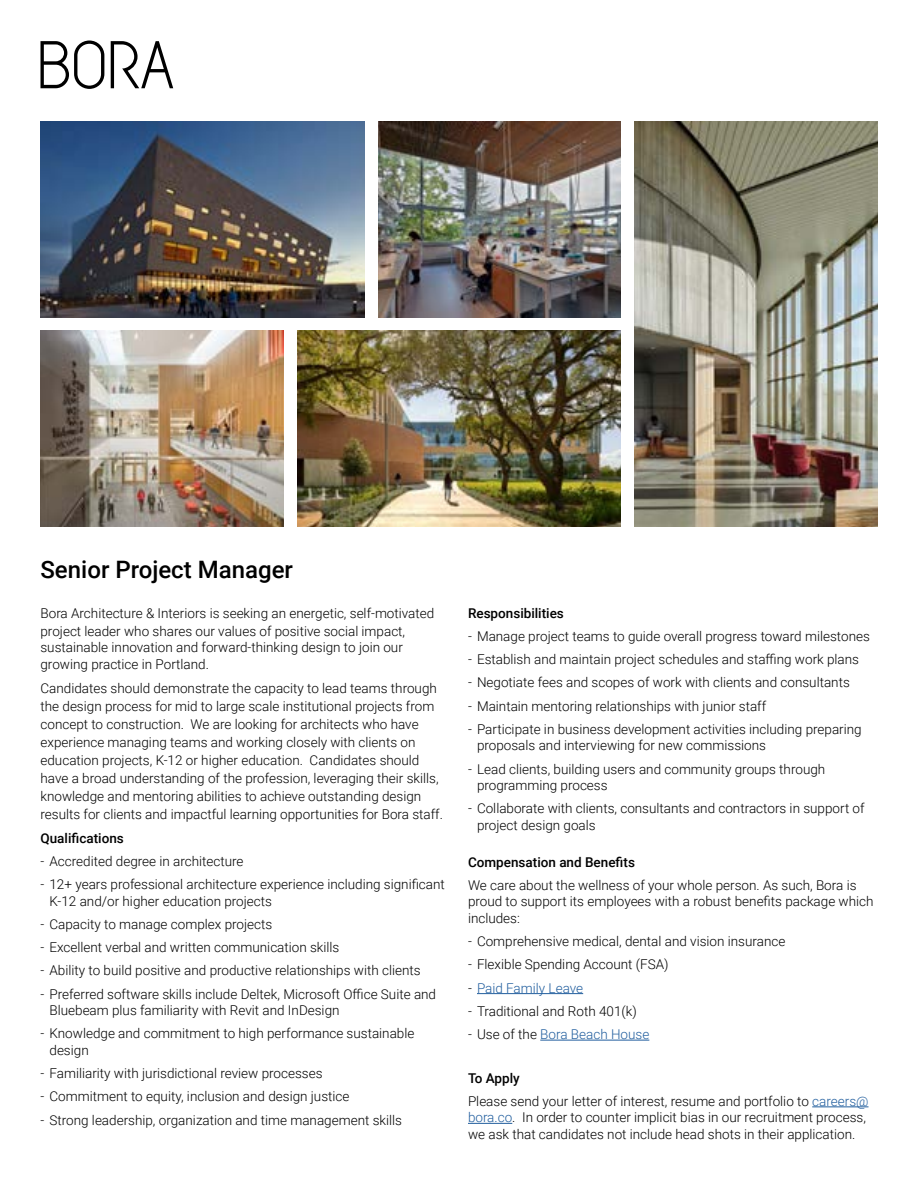
<style>
.page{position:relative;width:918px;height:1188px;background:#fff}
.page>*{position:absolute;margin:0;border:0;box-sizing:border-box;transform-origin:0 0}
.t1{font:500 24px "Roboto";color:#000}
.t2{font:300 13.5px/16.5px "Roboto";color:#000}
.t3{font:500 13.5px "Roboto";color:#000}
.t4{font:300 13.5px "Roboto";color:#215e9e}
.s1{color:#000}
.s2{font-weight:500}
.s3{color:#215e9e}
</style>
<div class="page">
<svg style="left:40px;top:41px;width:64px;height:48px"></svg>
<svg style="left:111px;top:41px;width:62px;height:47px"></svg>
<img style="left:40px;top:122px;width:324px;height:195px">
<img style="left:40px;top:331px;width:244px;height:195px">
<img style="left:378px;top:122px;width:243px;height:195px">
<img style="left:634px;top:122px;width:244px;height:404px">
<img style="left:297px;top:331px;width:324px;height:195px">
<hr style="left:477px;top:993px;width:106px;height:1px;background:#215e9e">
<hr style="left:540px;top:1040px;width:109px;height:1px;background:#215e9e">
<hr style="left:812px;top:1107px;width:57px;height:1px;background:#215e9e">
<hr style="left:468px;top:1123px;width:44px;height:1px;background:#215e9e">
<h1 class="t1" style="left:40px;top:553px;width:254px">Senior Project Manager</h1>
<p class="t2" style="left:40px;top:603px;width:395px;line-height:18px">Bora Architecture &amp; Interiors is seeking an energetic, self-motivated project leader who shares our values of positive social impact,</p>
<p class="t2" style="left:40px;top:639px;width:364px">sustainable innovation and forward-thinking design to join our growing practice in Portland.</p>
<p class="t2" style="left:40px;top:679px;width:404px;line-height:18px">Candidates should demonstrate the capacity to lead teams through the design process for mid to large scale institutional projects from concept to construction. We are looking for architects who have experience managing teams and working closely with clients on education projects, K-12 or higher education. Candidates should have a broad understanding of the profession, leveraging their skills, knowledge and mentoring abilities to achieve outstanding design results for clients and impactful learning opportunities for Bora staff.</p>
<p class="t3" style="left:40px;top:828px;width:85px">Qualifications</p>
<p class="t2" style="left:40px;top:852px;width:205px">- Accredited degree in architecture</p>
<p class="t2" style="left:50px;top:876px;width:397px;text-indent:-9px">- 12+ years professional architecture experience including significant<br>K-12 and/or higher education projects</p>
<p class="t2" style="left:40px;top:915px;width:233px">- Capacity to manage complex projects</p>
<p class="t2" style="left:40px;top:939px;width:300px">- Excellent verbal and written communication skills</p>
<p class="t2" style="left:40px;top:962px;width:382px">- Ability to build positive and productive relationships with clients</p>
<p class="t2" style="left:50px;top:985px;width:388px;text-indent:-9px">- Preferred software skills include Deltek, Microsoft Office Suite and<br>Bluebeam plus familiarity with Revit and InDesign</p>
<p class="t2" style="left:50px;top:1025px;width:366px;text-indent:-9px">- Knowledge and commitment to high performance sustainable design</p>
<p class="t2" style="left:40px;top:1064px;width:284px">- Familiarity with jurisdictional review processes</p>
<p class="t2" style="left:40px;top:1088px;width:310px">- Commitment to equity, inclusion and design justice</p>
<p class="t2" style="left:40px;top:1111px;width:363px">- Strong leadership, organization and time management skills</p>
<p class="t3" style="left:468px;top:603px;width:97px">Responsibilities</p>
<p class="t2" style="left:468px;top:627px;width:403px">- Manage project teams to guide overall progress toward milestones</p>
<p class="t2" style="left:468px;top:651px;width:393px">- Establish and maintain project schedules and staffing work plans</p>
<p class="t2" style="left:468px;top:674px;width:383px">- Negotiate fees and scopes of work with clients and consultants</p>
<p class="t2" style="left:468px;top:697px;width:300px">- Maintain mentoring relationships with junior staff</p>
<p class="t2" style="left:477px;top:720px;width:386px;text-indent:-9px">- Participate in business development activities including preparing proposals and interviewing for new commissions</p>
<p class="t2" style="left:477px;top:760px;width:350px;text-indent:-9px">- Lead clients, building users and community groups through programming process</p>
<p class="t2" style="left:477px;top:800px;width:389px;text-indent:-9px">- Collaborate with clients, consultants and contractors in support of project design goals</p>
<p class="t3" style="left:468px;top:852px;width:168px">Compensation and Benefits</p>
<p class="t2" style="left:468px;top:876px;width:407px">We care about the wellness of your whole person. As such, Bora is proud to support its employees with a robust benefits package which includes:</p>
<p class="t2" style="left:468px;top:933px;width:319px">- Comprehensive medical, dental and vision insurance</p>
<p class="t2" style="left:468px;top:956px;width:202px">- Flexible Spending Account (FSA)</p>
<p class="t4" style="left:468px;top:978px;width:117px"><span class="s1">-</span> Paid Family Leave</p>
<p class="t2" style="left:468px;top:1002px;width:170px">- Traditional and Roth 401(k)</p>
<p class="t4" style="left:468px;top:1025px;width:183px"><span class="s1">- Use of the</span> Bora Beach House</p>
<p class="t2" style="left:468px;top:1066px;width:402px;line-height:23.2px"><span class="s2">To Apply<br></span>Please send your letter of interest, resume and portfolio to <span class="s3">careers@</span></p>
<p class="t2" style="left:468px;top:1109px;width:399px"><span class="s3">bora.co</span>. In order to counter implicit bias in our recruitment process, we ask that candidates not include head shots in their application.</p>
</div>
